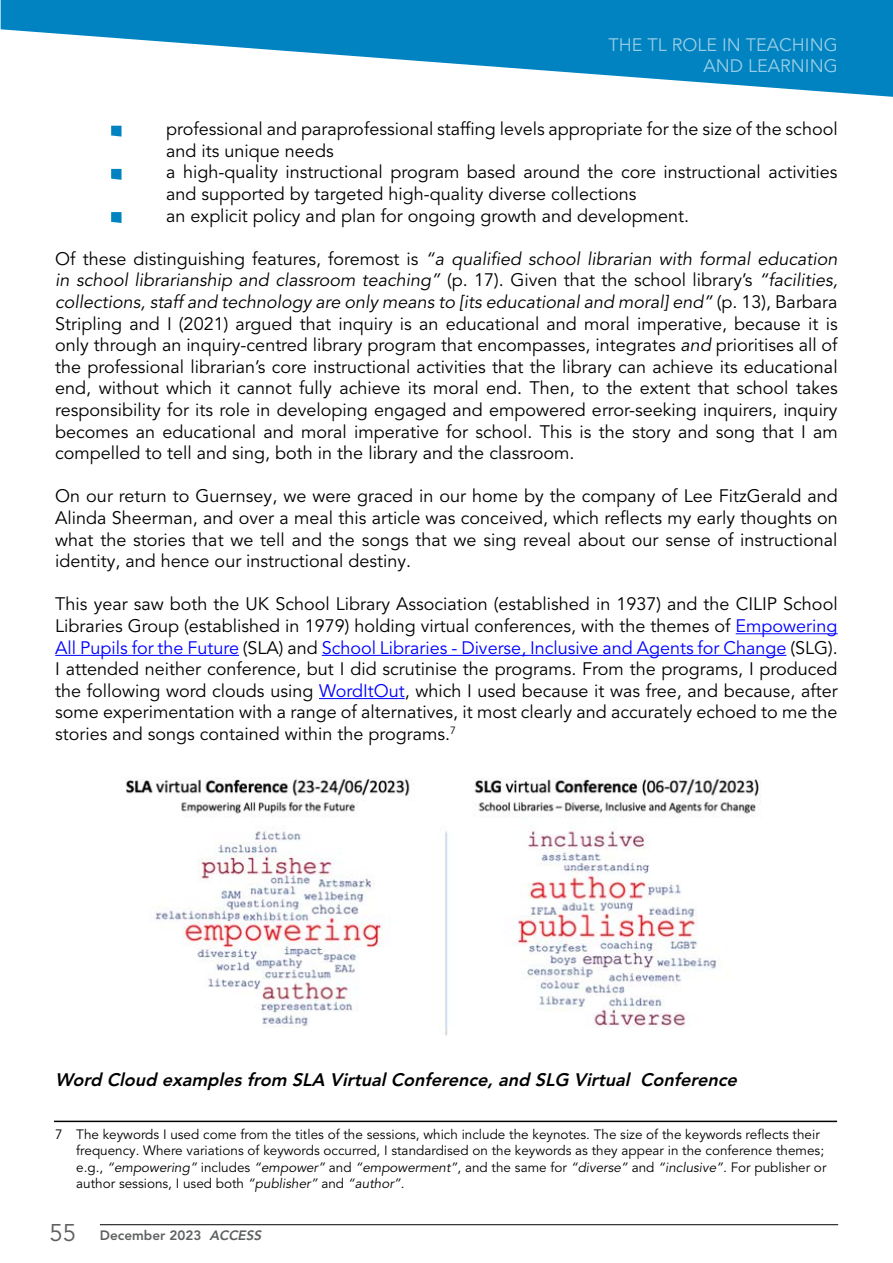
<style>
.page{position:relative;width:893px;height:1263px;background:#fff}
.page>*{position:absolute;margin:0;border:0;box-sizing:border-box;transform-origin:0 0}
.t1{font:18px/21.6px "Avenir LT Pro";color:#000;text-align:justify}
.t2{font:italic 800 18px "Avenir LT Pro";color:#000}
.t3{font:18px/21.6px "Avenir LT Pro";color:#99cde6;text-align:right}
.t4{font:13.5px/16.5px "Avenir LT Pro";color:#000}
.t5{font:800 13.5px "Avenir LT Pro";color:#5f6062}
.s1{font-style:italic}
.s2{color:#00f}
.s3{font-weight:400;font-size:24px}
</style>
<div class="page">
<hr style="left:100px;top:1224px;width:738px;height:1px;background:#000">
<hr style="left:736px;top:633px;width:102px;height:1px;background:#00f">
<hr style="left:55px;top:655px;width:184px;height:1px;background:#00f">
<hr style="left:322px;top:655px;width:464px;height:1px;background:#00f">
<hr style="left:319px;top:698px;width:86px;height:1px;background:#00f">
<svg style="left:111px;top:126px;width:11px;height:11px"></svg>
<svg style="left:111px;top:169px;width:11px;height:11px"></svg>
<svg style="left:111px;top:212px;width:11px;height:11px"></svg>
<svg style="left:1px;top:0;width:892px;height:97px;fill:#0083c0"></svg>
<img style="left:125px;top:777px;width:636px;height:259px">
<hr style="left:54px;top:1120px;width:783px;height:2px;background:#000">
<p class="t3" style="left:608px;top:34px;width:231px">THE TL ROLE IN TEACHING<br>AND LEARNING</p>
<p class="t1" style="left:166px;top:118px;width:673px;text-align:left">professional and paraprofessional staffing levels appropriate for the size of the school and its unique needs<br>a high-quality instructional program based around the core instructional activities and supported by targeted high-quality diverse collections<br>an explicit policy and plan for ongoing growth and development.</p>
<p class="t1" style="left:55px;top:248px;width:784px">Of these distinguishing features, foremost is <span class="s1">“a qualified school librarian with formal education in school librarianship and classroom teaching”</span> (p. 17). Given that the school library’s <span class="s1">“facilities, collections, staff and technology are only means to [its educational and moral] end”</span> (p. 13), Barbara Stripling and I (2021) argued that inquiry is an educational and moral imperative, because it is only through an inquiry-centred library program that encompasses, integrates <span class="s1">and</span> prioritises all of the professional librarian’s core instructional activities that the library can achieve its educational end, without which it cannot fully achieve its moral end. Then, to the extent that school takes responsibility for its role in developing engaged and empowered error-seeking inquirers, inquiry becomes an educational and moral imperative for school. This is the story and song that I am compelled to tell and sing, both in the library and the classroom.</p>
<p class="t1" style="left:55px;top:486px;width:784px">On our return to Guernsey, we were graced in our home by the company of Lee FitzGerald and Alinda Sheerman, and over a meal this article was conceived, which reflects my early thoughts on what the stories that we tell and the songs that we sing reveal about our sense of instructional identity, and hence our instructional destiny.</p>
<p class="t1" style="left:55px;top:594px;width:784px">This year saw both the UK School Library Association (established in 1937) and the CILIP School Libraries Group (established in 1979) holding virtual conferences, with the themes of <span class="s2">Empowering All Pupils for the Future</span> (SLA) and <span class="s2">School Libraries - Diverse, Inclusive and Agents for Change</span> (SLG).<br>I attended neither conference, but I did scrutinise the programs. From the programs, I produced the following word clouds using <span class="s2">WordItOut</span>, which I used because it was free, and because, after some experimentation with a range of alternatives, it most clearly and accurately echoed to me the stories and songs contained within the programs.<sup>7</sup></p>
<p class="t2" style="left:55px;top:1069px;width:687px">Word Cloud examplesfrom SLA VirtualConference,and SLG Virtual Conference</p>
<p class="t4" style="left:76px;top:1126px;width:752px;text-indent:-21px">7 The keywords I used come from the titles of the sessions, which include the keynotes. The size of the keywords reflects their frequency. Where variations of keywords occurred, I standardised on the keywords as they appear in the conference themes; e.g., <span class="s1">“empowering”</span> includes <span class="s1">“empower”</span> and <span class="s1">“empowerment”</span>, and the same for <span class="s1">“diverse”</span> and <span class="s1">“inclusive”.</span> For publisher or author sessions, I used both <span class="s1">“publisher”</span> and <span class="s1">“author”</span>.</p>
<p class="t5" style="left:49px;top:1227px;width:216px"><span class="s3">55</span> December 2023 <span class="s1">ACCESS</span></p>
</div>
